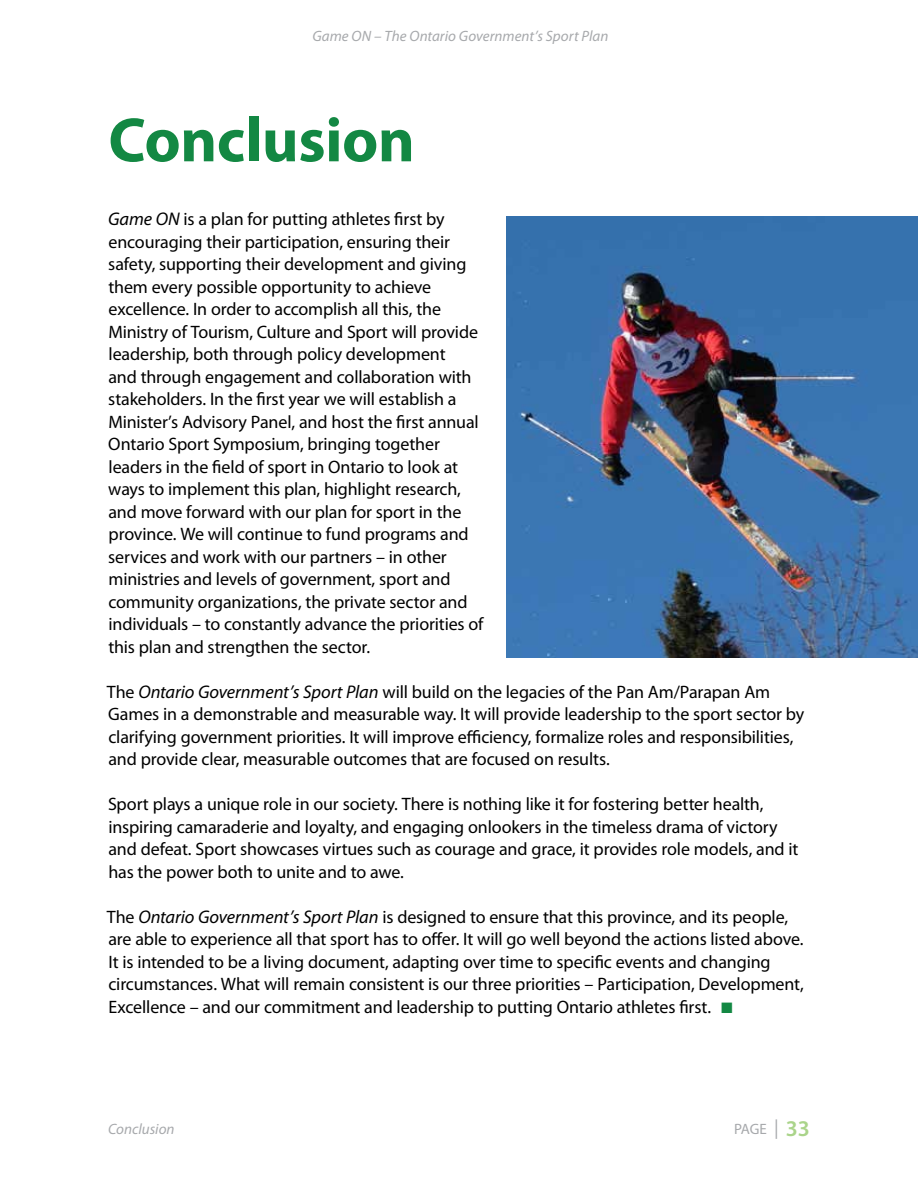
<style>
.page{position:relative;width:918px;height:1188px;background:#fff}
.page>*{position:absolute;margin:0;border:0;box-sizing:border-box;transform-origin:0 0}
.Section_Titles{font:700 63px "Myriad Pro";letter-spacing:-.005em;color:#138843}
.Body{font:18px/22.5px "Myriad Pro";letter-spacing:-.01em;color:#000}
.t1{font:italic 15px "Myriad Pro";color:#a7a9ac}
.t2{font:15px "Myriad Pro";color:#a7a9ac}
.s1{font-style:italic;font-size:18.3px}
.s2{font-family:"Arial";font-size:22.5px;color:#138843}
.s3{font-stretch:condensed;font-size:19.5px}
.s4{font-weight:600;font-size:22.5px;color:#aad48a}
</style>
<div class="page">
<img style="left:506px;top:216px;width:412px;height:441px">
<p class="t1" style="left:312px;top:26px;width:298px">Game ON – The Ontario Government’s Sport Plan</p>
<h1 class="Section_Titles" style="left:108px;top:99px;width:308px">Conclusion</h1>
<p class="Body" style="left:108px;top:207px;width:377px"><span class="s1">Game ON</span> is a plan for putting athletes first by encouraging their participation, ensuring their safety, supporting their development and giving them every possible opportunity to achieve excellence. In order to accomplish all this, the Ministry of Tourism, Culture and Sport will provide leadership, both through policy development<br>and through engagement and collaboration with stakeholders. In the first year we will establish a Minister’s Advisory Panel, and host the first annual Ontario Sport Symposium, bringing together leaders in the field of sport in Ontario to look at ways to implement this plan, highlight research, and move forward with our plan for sport in the province. We will continue to fund programs and services and work with our partners – in other ministries and levels of government, sport and community organizations, the private sector and individuals – to constantly advance the priorities of this plan and strengthen the sector.</p>
<p class="Body" style="left:107px;top:680px;width:699px">The <span class="s1">Ontario Government’s Sport Plan</span> will build on the legacies of the Pan Am/Parapan Am Games in a demonstrable and measurable way. It will provide leadership to the sport sector by clarifying government priorities. It will improve efficiency, formalize roles and responsibilities, and provide clear, measurable outcomes that are focused on results.</p>
<p class="Body" style="left:108px;top:792px;width:692px">Sport plays a unique role in our society. There is nothing like it for fostering better health, inspiring camaraderie and loyalty, and engaging onlookers in the timeless drama of victory and defeat. Sport showcases virtues such as courage and grace, it provides role models, and it has the power both to unite and to awe.</p>
<p class="Body" style="left:107px;top:905px;width:699px">The <span class="s1">Ontario Government’s Sport Plan</span> is designed to ensure that this province, and its people, are able to experience all that sport has to offer. It will go well beyond the actions listed above.<br>It is intended to be a living document, adapting over time to specific events and changing circumstances. What will remain consistent is our three priorities – Participation, Development, Excellence – and our commitment and leadership to putting Ontario athletes first. <span class="s2">■</span></p>
<p class="t1" style="left:108px;top:1120px;width:68px">Conclusion</p>
<p class="t2" style="left:734px;top:1120px;width:77px">PAGE <span class="s3">|</span> <span class="s4">33</span></p>
</div>
